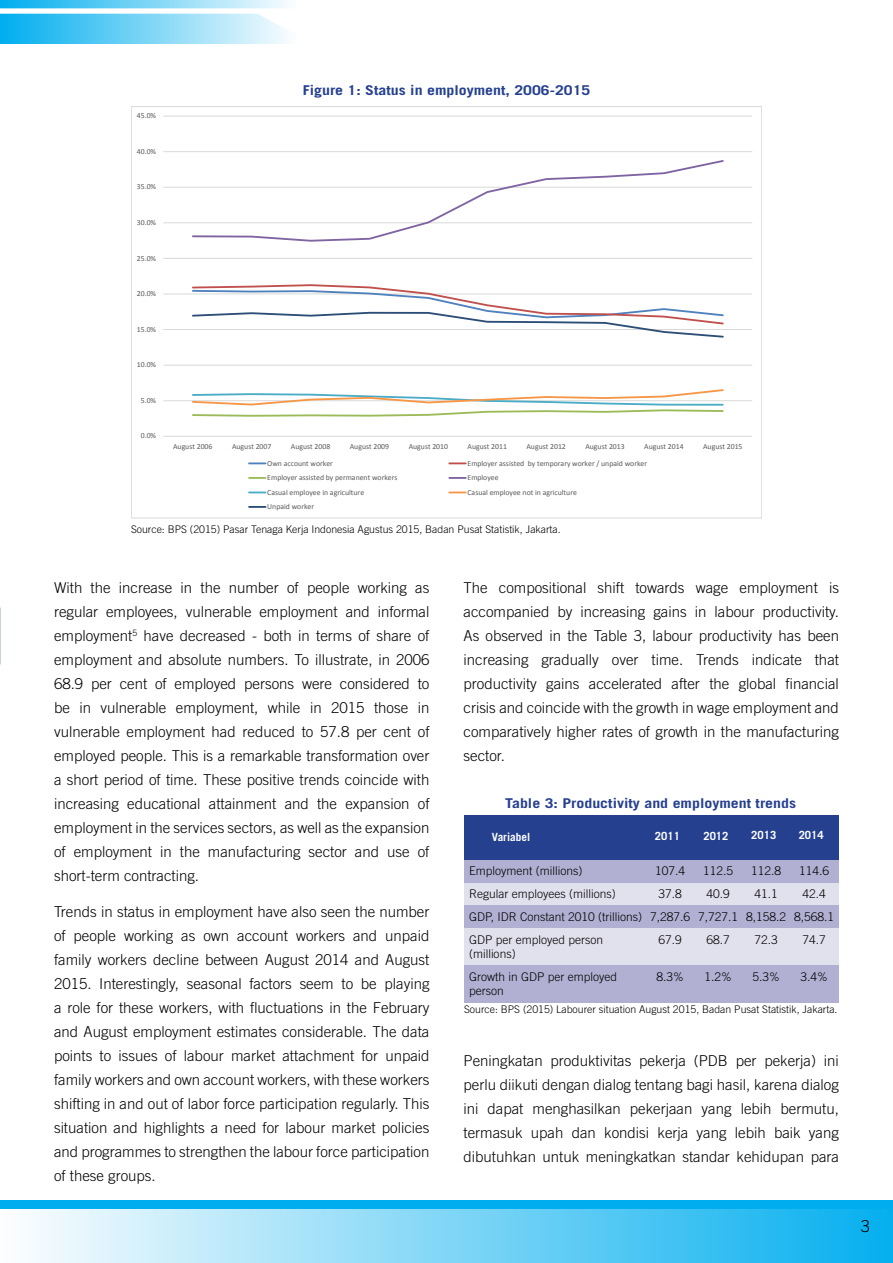
<style>
.page{position:relative;width:893px;height:1263px;background:#fff}
.page>*{position:absolute;margin:0;border:0;box-sizing:border-box;transform-origin:0 0}
.t1{font:300 16.5px "Trade Gothic";color:#000}
.t2{font:300 15px/24px "Trade Gothic";color:#000;text-align:justify}
.t3{font:700 13.5px "Trade Gothic";color:#25408f;scale:1.18 1}
.t4{font:300 12px/22.8px "Trade Gothic";color:#000}
.t5{font:700 11.25px "Trade Gothic";color:#fff}
.t6{font:300 10.5px "Trade Gothic";color:#000}
.t7{font:7.8px "Calibri";color:#595959}
</style>
<div class="page">
<div style="left:0;top:1200px;width:893px;height:8px;background:#00aeef"></div>
<div style="left:0;top:1209px;width:893px;height:54px;background:linear-gradient(to right,#fdfefe,#05afef)"></div>
<hr style="left:0;top:1209px;width:1px;height:54px;background:#00aeef">
<div style="left:0;top:0;width:297px;height:44px;background:linear-gradient(to right,#00adef,#fcfefe)"></div>
<svg style="left:0;top:8px;width:297px;height:35px"></svg>
<hr style="left:163px;top:400px;width:589px;height:1px;background:#d9d9d9">
<hr style="left:163px;top:365px;width:589px;height:1px;background:#d9d9d9">
<hr style="left:163px;top:329px;width:589px;height:1px;background:#d9d9d9">
<hr style="left:163px;top:294px;width:589px;height:1px;background:#d9d9d9">
<hr style="left:163px;top:258px;width:589px;height:1px;background:#d9d9d9">
<hr style="left:163px;top:222px;width:589px;height:1px;background:#d9d9d9">
<hr style="left:163px;top:187px;width:589px;height:1px;background:#d9d9d9">
<hr style="left:163px;top:151px;width:589px;height:1px;background:#d9d9d9">
<hr style="left:163px;top:116px;width:589px;height:1px;background:#d9d9d9">
<hr style="left:163px;top:436px;width:589px;height:1px;background:#d9d9d9">
<svg style="left:191px;top:160px;width:534px;height:82px"></svg>
<svg style="left:192px;top:389px;width:532px;height:28px"></svg>
<svg style="left:191px;top:284px;width:534px;height:54px"></svg>
<svg style="left:249px;top:462px;width:17px;height:2px"></svg>
<svg style="left:449px;top:462px;width:17px;height:2px"></svg>
<svg style="left:249px;top:477px;width:17px;height:2px"></svg>
<svg style="left:449px;top:477px;width:17px;height:2px"></svg>
<svg style="left:249px;top:491px;width:17px;height:2px"></svg>
<svg style="left:449px;top:491px;width:17px;height:2px"></svg>
<svg style="left:249px;top:506px;width:17px;height:2px"></svg>
<div style="left:464px;top:815px;width:375px;height:45px;background:#25408f"></div>
<div style="left:464px;top:860px;width:375px;height:143px;background:#b1b0d2"></div>
<div style="left:464px;top:884px;width:375px;height:21px;background:#e1e0ed"></div>
<div style="left:464px;top:928px;width:375px;height:37px;background:#e1e0ed"></div>
<p class="t7" style="left:137px;top:110px;width:21px">45.0%</p>
<p class="t7" style="left:137px;top:146px;width:21px">40.0%</p>
<p class="t7" style="left:137px;top:181px;width:21px">35.0%</p>
<p class="t7" style="left:137px;top:217px;width:21px">30.0%</p>
<p class="t7" style="left:137px;top:253px;width:21px">25.0%</p>
<p class="t7" style="left:137px;top:288px;width:21px">20.0%</p>
<p class="t7" style="left:137px;top:324px;width:21px">15.0%</p>
<p class="t7" style="left:137px;top:359px;width:21px">10.0%</p>
<p class="t7" style="left:141px;top:395px;width:17px">5.0%</p>
<p class="t7" style="left:141px;top:430px;width:17px">0.0%</p>
<p class="t3" style="left:303px;top:82px;width:245px">Figure 1: Status in employment, 2006-2015</p>
<p class="t7" style="left:173px;top:440px;width:41px">August 2006</p>
<p class="t7" style="left:232px;top:440px;width:41px">August 2007</p>
<p class="t7" style="left:291px;top:440px;width:41px">August 2008</p>
<p class="t7" style="left:350px;top:440px;width:41px">August 2009</p>
<p class="t7" style="left:409px;top:440px;width:41px">August 2010</p>
<p class="t7" style="left:468px;top:440px;width:41px">August 2011</p>
<p class="t7" style="left:526px;top:440px;width:41px">August 2012</p>
<p class="t7" style="left:585px;top:440px;width:41px">August 2013</p>
<p class="t7" style="left:644px;top:440px;width:41px">August 2014</p>
<p class="t7" style="left:703px;top:440px;width:41px">August 2015</p>
<p class="t7" style="left:267px;top:458px;width:67px">Own account worker</p>
<p class="t7" style="left:467px;top:458px;width:181px">Employer assisted by temporary worker / unpaid worker</p>
<p class="t7" style="left:267px;top:472px;width:132px">Employer assisted by permanent workers</p>
<p class="t7" style="left:467px;top:472px;width:33px">Employee</p>
<p class="t7" style="left:267px;top:487px;width:98px">Casual employee in agriculture</p>
<p class="t7" style="left:467px;top:487px;width:111px">Casual employee not in agriculture</p>
<p class="t7" style="left:267px;top:501px;width:48px">Unpaid worker</p>
<p class="t6" style="left:131px;top:523px;width:431px">Source: BPS (2015) Pasar Tenaga Kerja Indonesia Agustus 2015, Badan Pusat Statistik, Jakarta.</p>
<p class="t2" style="left:54px;top:575px;width:377px">With the increase in the number of people working as regular employees, vulnerable employment and informal employment<sup>5</sup> have decreased - both in terms of share of employment and absolute numbers. To illustrate, in 2006<br>68.9 per cent of employed persons were considered to be in vulnerable employment, while in 2015 those in vulnerable employment had reduced to 57.8 per cent of employed people. This is a remarkable transformation over a short period of time. These positive trends coincide with increasing educational attainment and the expansion of employment in the services sectors, as well as the expansion of employment in the manufacturing sector and use of short-term contracting.</p>
<p class="t2" style="left:54px;top:900px;width:377px">Trends in status in employment have also seen the number of people working as own account workers and unpaid family workers decline between August 2014 and August 2015. Interestingly, seasonal factors seem to be playing a role for these workers, with fluctuations in the February and August employment estimates considerable. The data points to issues of labour market attachment for unpaid family workers and own account workers, with these workers shifting in and out of labor force participation regularly. This situation and highlights a need for labour market policies and programmes to strengthen the labour force participation of these groups.</p>
<p class="t2" style="left:463px;top:575px;width:377px">The compositional shift towards wage employment is accompanied by increasing gains in labour productivity.<br>As observed in the Table 3, labour productivity has been increasing gradually over time. Trends indicate that productivity gains accelerated after the global financial crisis and coincide with the growth in wage employment and comparatively higher rates of growth in the manufacturing sector.</p>
<p class="t3" style="left:505px;top:795px;width:248px">Table 3: Productivity and employment trends</p>
<p class="t5" style="left:751px;top:828px;width:27px">2013</p>
<p class="t5" style="left:799px;top:828px;width:27px">2014</p>
<p class="t5" style="left:492px;top:830px;width:40px">Variabel</p>
<p class="t5" style="left:655px;top:829px;width:27px">2011</p>
<p class="t5" style="left:703px;top:829px;width:27px">2012</p>
<p class="t4" style="left:469px;top:859px;width:115px">Employment (millions)</p>
<p class="t4" style="left:655px;top:859px;width:32px">107.4</p>
<p class="t4" style="left:703px;top:859px;width:32px">112.5</p>
<p class="t4" style="left:751px;top:859px;width:32px">112.8</p>
<p class="t4" style="left:799px;top:859px;width:32px">114.6</p>
<p class="t4" style="left:469px;top:882px;width:148px">Regular employees (millions)</p>
<p class="t4" style="left:658px;top:882px;width:25px">37.8</p>
<p class="t4" style="left:706px;top:882px;width:25px">40.9</p>
<p class="t4" style="left:754px;top:882px;width:25px">41.1</p>
<p class="t4" style="left:469px;top:882px;width:367px;text-indent:333px">42.4<br>GDP, IDR Constant 2010 (trillions) 7,287.6 7,727.1 8,158.2 8,568.1<br>GDP per employed person</p>
<p class="t4" style="left:658px;top:928px;width:25px">67.9</p>
<p class="t4" style="left:706px;top:928px;width:25px">68.7</p>
<p class="t4" style="left:754px;top:928px;width:25px">72.3</p>
<p class="t4" style="left:802px;top:928px;width:25px">74.7</p>
<p class="t4" style="left:469px;top:942px;width:150px">(millions)<br>Growth in GDP per employed</p>
<p class="t4" style="left:469px;top:979px;width:36px">person</p>
<p class="t4" style="left:656px;top:965px;width:29px">8.3%</p>
<p class="t4" style="left:704px;top:965px;width:29px">1.2%</p>
<p class="t4" style="left:752px;top:965px;width:29px">5.3%</p>
<p class="t4" style="left:800px;top:965px;width:29px">3.4%</p>
<p class="t6" style="left:464px;top:1003px;width:375px">Source: BPS (2015) Labourer situation August 2015, Badan Pusat Statistik, Jakarta.</p>
<p class="t2" style="left:463px;top:1049px;width:377px">Peningkatan produktivitas pekerja (PDB per pekerja) ini perlu diikuti dengan dialog tentang bagi hasil, karena dialog ini dapat menghasilkan pekerjaan yang lebih bermutu, termasuk upah dan kondisi kerja yang lebih baik yang dibutuhkan untuk meningkatkan standar kehidupan para</p>
<p class="t1" style="left:861px;top:1216px;width:11px">3</p>
</div>
